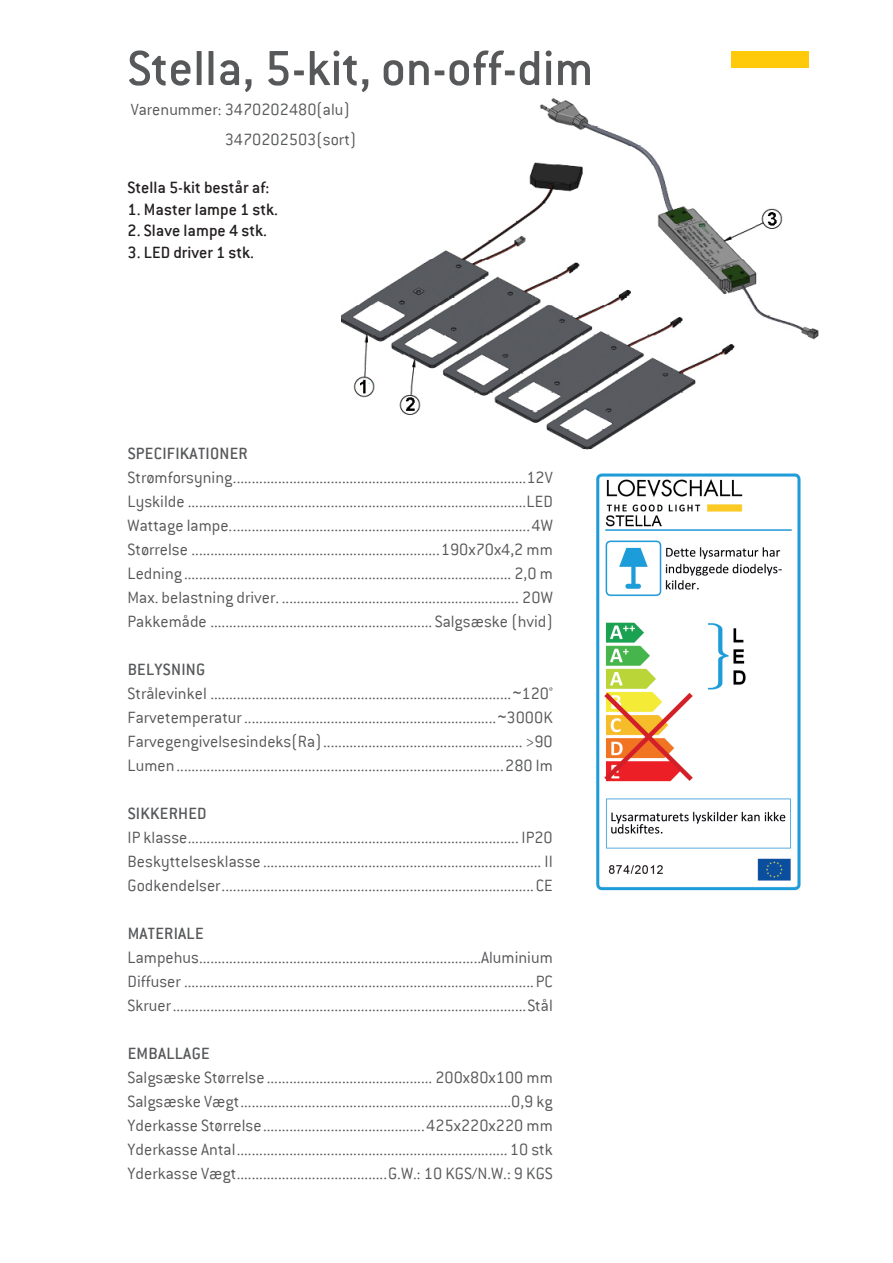
<style>
.page{position:relative;width:893px;height:1263px;background:#fff}
.page>*{position:absolute;margin:0;border:0;box-sizing:border-box;transform-origin:0 0}
.t1{font:500 54px "Conduit ITC";color:#57585a}
.t2{font:300 18px/24px "Conduit ITC";color:#57585a}
.t3{font:500 18px "Conduit ITC";color:#231f20}
.t4{font:500 18px "Conduit ITC";letter-spacing:.015em;color:#57585a}
.s1{font-family:"Arial Narrow";font-weight:400}
</style>
<div class="page">
<img style="left:341px;top:98px;width:478px;height:352px">
<div style="left:731px;top:51px;width:78px;height:16px;background:#feca0a"></div>
<img style="left:596px;top:473px;width:205px;height:418px">
<p class="t1" style="left:128px;top:38px;width:467px">Stella, 5-kit, on-off-dim</p>
<p class="t2" style="left:225px;top:94px;width:133px;line-height:30px;text-indent:-94px">Varenummer: 3470202480(alu)<br>3470202503(sort)</p>
<p class="t3" style="left:128px;top:177px;width:143px">Stella 5-kit består af:</p>
<p class="t3" style="left:128px;top:199px;width:152px">1. Master lampe 1 stk.</p>
<p class="t3" style="left:128px;top:221px;width:141px">2. Slave lampe 4 stk.</p>
<p class="t3" style="left:128px;top:242px;width:128px">3. LED driver 1 stk.</p>
<p class="t4" style="left:128px;top:443px;width:122px">SPECIFIKATIONER</p>
<p class="t2" style="left:128px;top:465px;width:427px">Strømforsyning..............................................................................12V</p>
<p class="t2" style="left:128px;top:489px;width:427px">Lyskilde ..........................................................................................LED</p>
<p class="t2" style="left:128px;top:513px;width:427px">Wattage lampe................................................................................4W</p>
<p class="t2" style="left:128px;top:537px;width:427px">Størrelse ..................................................................190x70x4,2 mm</p>
<p class="t2" style="left:128px;top:561px;width:427px">Ledning....................................................................................... 2,0 m<br>Max. belastning driver. ............................................................... 20W</p>
<p class="t2" style="left:128px;top:609px;width:427px">Pakkemåde ........................................................... Salgsæske (hvid)</p>
<p class="t4" style="left:128px;top:659px;width:79px">BELYSNING</p>
<p class="t2" style="left:128px;top:681px;width:427px">Strålevinkel ................................................................................<span class="s1">~</span>120°</p>
<p class="t2" style="left:128px;top:705px;width:427px">Farvetemperatur...................................................................<span class="s1">~</span>3000K</p>
<p class="t2" style="left:128px;top:729px;width:427px">Farvegengivelsesindeks(Ra)..................................................... &gt;90</p>
<p class="t2" style="left:128px;top:753px;width:427px">Lumen.......................................................................................280 lm</p>
<p class="t4" style="left:128px;top:803px;width:81px">SIKKERHED</p>
<p class="t2" style="left:128px;top:825px;width:427px">IP klasse........................................................................................ IP20</p>
<p class="t2" style="left:128px;top:849px;width:427px">Beskyttelsesklasse .......................................................................... II</p>
<p class="t2" style="left:128px;top:873px;width:427px">Godkendelser...................................................................................CE</p>
<p class="t4" style="left:128px;top:923px;width:78px">MATERIALE</p>
<p class="t2" style="left:128px;top:945px;width:427px">Lampehus...........................................................................Aluminium</p>
<p class="t2" style="left:128px;top:969px;width:427px">Diffuser .............................................................................................PC</p>
<p class="t2" style="left:128px;top:993px;width:427px">Skruer..............................................................................................Stål</p>
<p class="t4" style="left:128px;top:1043px;width:84px">EMBALLAGE</p>
<p class="t2" style="left:128px;top:1065px;width:427px">Salgsæske Størrelse ............................................ 200x80x100 mm<br>Salgsæske Vægt........................................................................0,9 kg</p>
<p class="t2" style="left:128px;top:1113px;width:427px">Yderkasse Størrelse...........................................425x220x220 mm</p>
<p class="t2" style="left:128px;top:1137px;width:427px">Yderkasse Antal........................................................................10 stk</p>
<p class="t2" style="left:128px;top:1161px;width:427px">Yderkasse Vægt........................................G.W.: 10 KGS/N.W.: 9 KGS</p>
</div>
